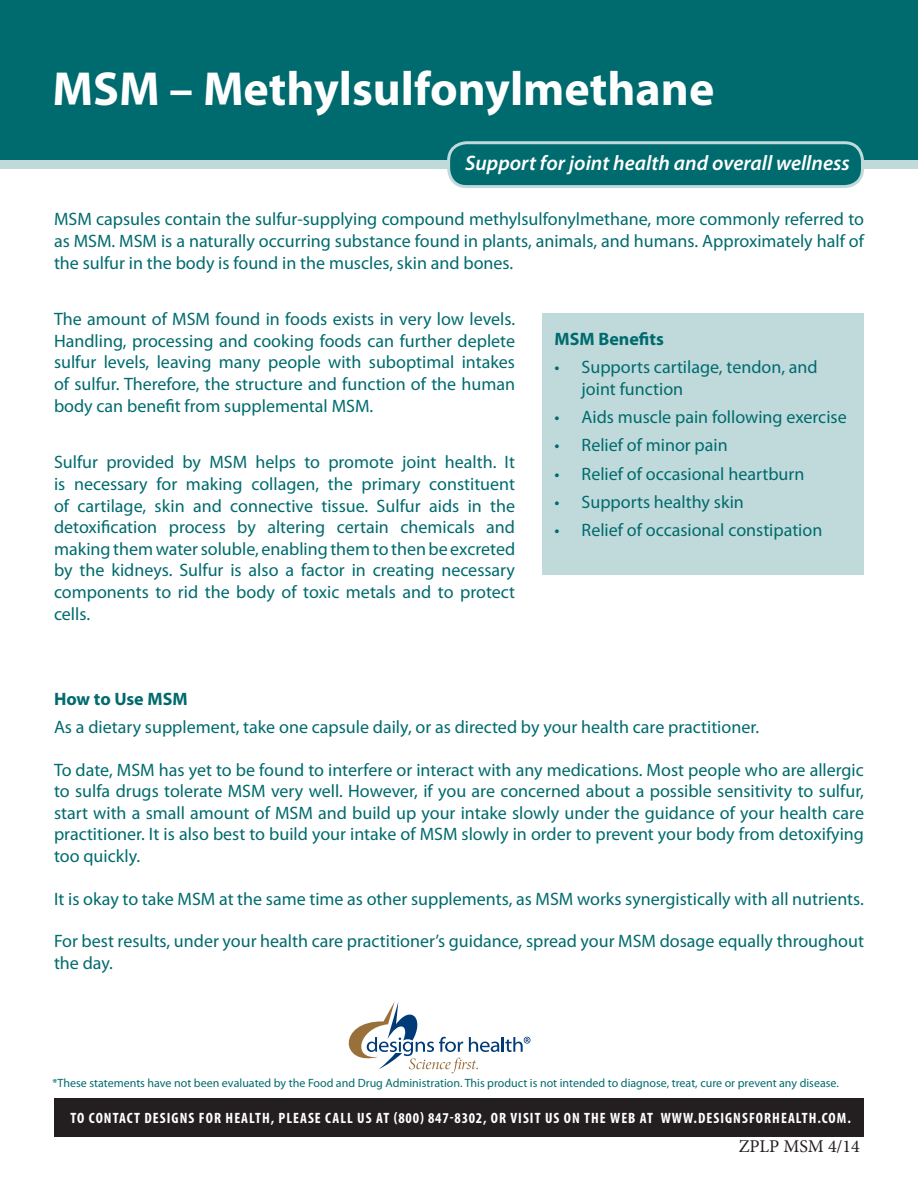
<style>
.page{position:relative;width:918px;height:1188px;background:#fff}
.page>*{position:absolute;margin:0;border:0;box-sizing:border-box;transform-origin:0 0}
.t1{font:700 48px "Myriad Pro";color:#fff}
.t2{font:italic 600 21px "Myriad Pro";color:#fff}
.t3{font:18px/21.6px "Myriad Pro";color:#006b6e;text-align:justify}
.t4{font:700 18px "Myriad Pro";color:#006b6e}
.t5{font:18px "Minion Pro";color:#231f20}
.t6{font:700 condensed 15px "Myriad Pro";letter-spacing:.07em;color:#fff}
.t7{font:12px "Myriad Pro";color:#006b6e}
</style>
<div class="page">
<div style="left:542px;top:313px;width:322px;height:262px;background:#c0dadb"></div>
<div style="left:0;top:0;width:918px;height:160px;background:#006b6e"></div>
<div style="left:0;top:160px;width:918px;height:8px;background:#c0dadb"></div>
<div style="left:449px;top:143px;width:413px;height:44px;background:#006b6e;border-radius:18px"></div>
<div style="left:447px;top:141px;width:417px;height:47px;border:3px solid #bfdadb;border-radius:18px"></div>
<div style="left:54px;top:1098px;width:810px;height:39px;background:#231f20"></div>
<svg style="left:349px;top:1002px;width:181px;height:71px"></svg>
<p class="t1" style="left:52px;top:62px;width:663px">MSM – Methylsulfonylmethane</p>
<p class="t2" style="left:465px;top:149px;width:386px">Support for joint health and overall wellness</p>
<p class="t3" style="left:54px;top:209px;width:812px">MSM capsules contain the sulfur-supplying compound methylsulfonylmethane, more commonly referred to as MSM. MSM is a naturally occurring substance found in plants, animals, and humans. Approximately half of the sulfur in the body is found in the muscles, skin and bones.</p>
<p class="t3" style="left:54px;top:309px;width:463px">The amount of MSM found in foods exists in very low levels.<br>Handling, processing and cooking foods can further deplete sulfur levels, leaving many people with suboptimal intakes of sulfur. Therefore, the structure and function of the human body can benefit from supplemental MSM.</p>
<p class="t3" style="left:54px;top:452px;width:463px">Sulfur provided by MSM helps to promote joint health. It is necessary for making collagen, the primary constituent of cartilage, skin and connective tissue. Sulfur aids in the detoxification process by altering certain chemicals and making them water soluble, enabling them to then be excreted by the kidneys. Sulfur is also a factor in creating necessary components to rid the body of toxic metals and to protect cells.</p>
<p class="t4" style="left:555px;top:328px;width:111px">MSM Benefits</p>
<p class="t3" style="left:582px;top:357px;width:238px;text-indent:-27px">• Supports cartilage, tendon, and joint function</p>
<p class="t3" style="left:555px;top:406px;width:294px">• Aids muscle pain following exercise</p>
<p class="t3" style="left:555px;top:435px;width:175px">• Relief of minor pain</p>
<p class="t3" style="left:555px;top:463px;width:251px">• Relief of occasional heartburn</p>
<p class="t3" style="left:555px;top:492px;width:191px">• Supports healthy skin</p>
<p class="t3" style="left:555px;top:520px;width:269px">• Relief of occasional constipation</p>
<p class="t4" style="left:54px;top:688px;width:135px">How to Use MSM</p>
<p class="t3" style="left:54px;top:716px;width:707px">As a dietary supplement, take one capsule daily, or as directed by your health care practitioner.</p>
<p class="t3" style="left:54px;top:759px;width:812px">To date, MSM has yet to be found to interfere or interact with any medications. Most people who are allergic to sulfa drugs tolerate MSM very well. However, if you are concerned about a possible sensitivity to sulfur, start with a small amount of MSM and build up your intake slowly under the guidance of your health care practitioner. It is also best to build your intake of MSM slowly in order to prevent your body from detoxifying too quickly.</p>
<p class="t3" style="left:54px;top:888px;width:811px">It is okay to take MSM at the same time as other supplements, as MSM works synergistically with all nutrients.</p>
<p class="t3" style="left:54px;top:931px;width:811px">For best results, under your health care practitioner’s guidance, spread your MSM dosage equally throughout the day.</p>
<p class="t7" style="left:52px;top:1076px;width:788px">*These statements have not been evaluated by the Food and Drug Administration. This product is not intended to diagnose, treat, cure or prevent any disease.</p>
<p class="t6" style="left:71px;top:1110px;width:782px">TO CONTACT DESIGNS FOR HEALTH, PLEASE CALL US AT (800) 847-8302, OR VISIT US ON THE WEB AT WWW.DESIGNSFORHEALTH.COM.</p>
<p class="t5" style="left:739px;top:1134px;width:123px">ZPLP MSM 4/14</p>
</div>
